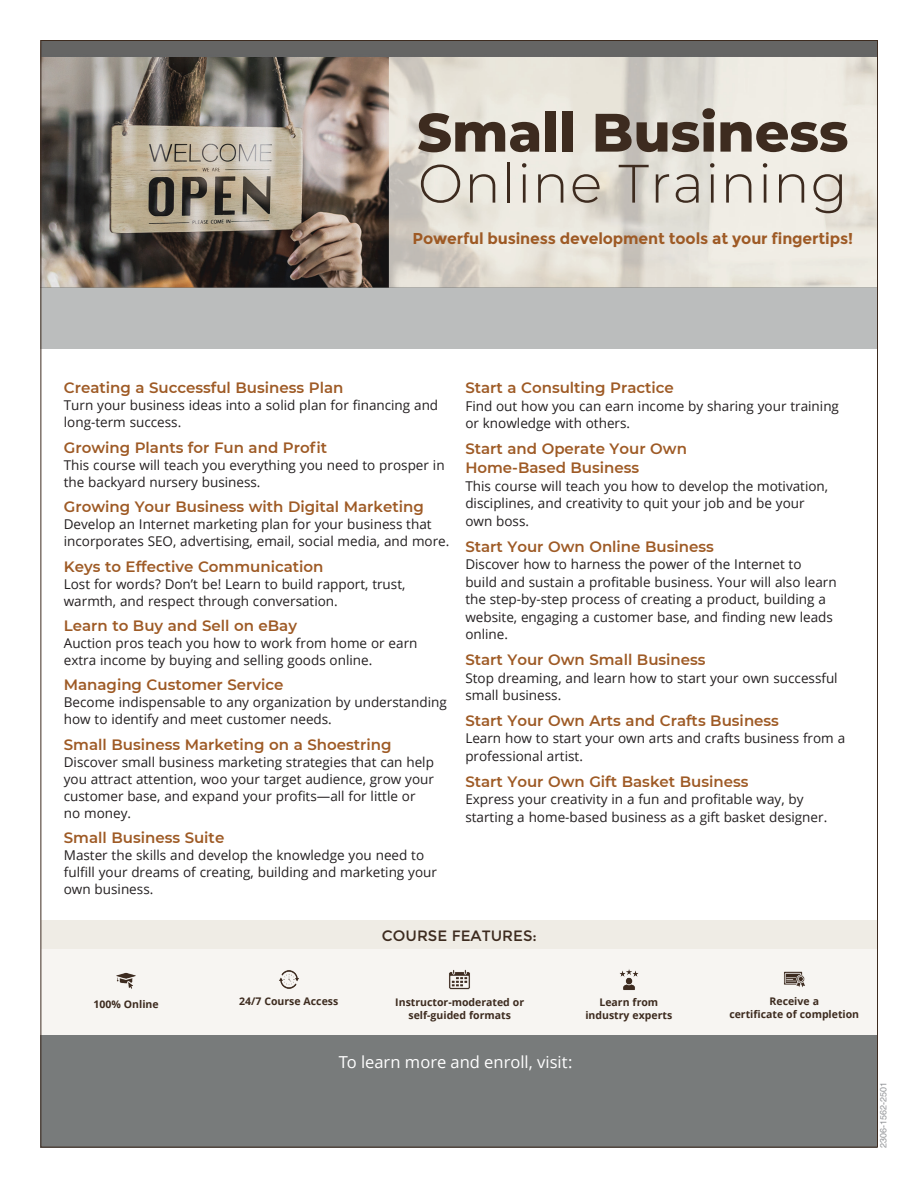
<style>
.page{position:relative;width:918px;height:1188px;background:#fff}
.page>*{position:absolute;margin:0;border:0;box-sizing:border-box;transform-origin:0 0}
.t1{font:300 54px "Montserrat";letter-spacing:.02em;color:#3d2b1f}
.t2{font:800 54px "Montserrat";color:#3d2b1f}
.t3{font:16.5px "Open Sans";color:#fff}
.t4{font:700 15.75px "Montserrat";letter-spacing:-.01em;color:#9e5a25}
.t5{font:600 15px/19.2px "Montserrat";color:#9e5a25}
.t6{font:15px "Montserrat";color:#3d2b1f}
.t7{font:13.5px/17px "Open Sans";color:#231f20}
.t8{font:700 10.5px/12.6px "Open Sans";color:#3d2b1f;text-align:center}
.t9{font:9px "Helvetica";color:#939598}
</style>
<div class="page">
<img style="left:42px;top:42px;width:834px;height:245px">
<div style="left:40px;top:287px;width:837px;height:62px;background:#bbbdbd"></div>
<div style="left:40px;top:1035px;width:838px;height:113px;background:#787b7b"></div>
<div style="left:41px;top:921px;width:837px;height:28px;background:#efece5"></div>
<div style="left:41px;top:949px;width:837px;height:86px;background:#f7f5f2"></div>
<img style="left:116px;top:972px;width:20px;height:17px">
<img style="left:449px;top:969px;width:21px;height:21px">
<img style="left:279px;top:970px;width:20px;height:19px">
<img style="left:619px;top:969px;width:20px;height:21px">
<img style="left:784px;top:971px;width:21px;height:16px">
<h1 class="t2" style="left:417px;top:93px;width:433px">Small Business</h1>
<h1 class="t1" style="left:418px;top:147px;width:431px">Online Training</h1>
<p class="t4" style="left:413px;top:229px;width:442px">Powerful business development tools at your fingertips!</p>
<p class="t5" style="left:64px;top:378px;width:281px">Creating a Successful Business Plan</p>
<p class="t7" style="left:64px;top:397px;width:376px">Turn your business ideas into a solid plan for financing and long-term success.</p>
<p class="t5" style="left:64px;top:437px;width:265px">Growing Plants for Fun and Profit</p>
<p class="t7" style="left:64px;top:456px;width:382px">This course will teach you everything you need to prosper in the backyard nursery business.</p>
<p class="t5" style="left:64px;top:497px;width:361px">Growing Your Business with Digital Marketing</p>
<p class="t7" style="left:64px;top:515px;width:387px">Develop an Internet marketing plan for your business that incorporates SEO, advertising, email, social media, and more.</p>
<p class="t5" style="left:64px;top:556px;width:261px">Keys to Effective Communication</p>
<p class="t7" style="left:64px;top:575px;width:343px">Lost for words? Don’t be! Learn to build rapport, trust, warmth, and respect through conversation.</p>
<p class="t5" style="left:64px;top:615px;width:235px">Learn to Buy and Sell on eBay</p>
<p class="t7" style="left:64px;top:634px;width:355px">Auction pros teach you how to work from home or earn extra income by buying and selling goods online.</p>
<p class="t5" style="left:64px;top:675px;width:221px">Managing Customer Service</p>
<p class="t7" style="left:64px;top:694px;width:384px">Become indispensable to any organization by understanding how to identify and meet customer needs.</p>
<p class="t5" style="left:64px;top:734px;width:329px">Small Business Marketing on a Shoestring</p>
<p class="t7" style="left:64px;top:753px;width:372px">Discover small business marketing strategies that can help you attract attention, woo your target audience, grow your customer base, and expand your profits—all for little or no money.</p>
<p class="t5" style="left:64px;top:828px;width:162px">Small Business Suite</p>
<p class="t7" style="left:64px;top:847px;width:375px">Master the skills and develop the knowledge you need to fulfill your dreams of creating, building and marketing your own business.</p>
<p class="t5" style="left:465px;top:378px;width:210px">Start a Consulting Practice</p>
<p class="t7" style="left:465px;top:397px;width:375px;line-height:17.4px">Find out how you can earn income by sharing your training or knowledge with others.</p>
<p class="t5" style="left:465px;top:439px;width:223px">Start and Operate Your Own<br>Home-Based Business</p>
<p class="t7" style="left:465px;top:477px;width:364px;line-height:17.4px">This course will teach you how to develop the motivation, disciplines, and creativity to quit your job and be your own boss.</p>
<p class="t5" style="left:465px;top:536px;width:250px">Start Your Own Online Business</p>
<p class="t7" style="left:465px;top:555px;width:373px;line-height:17.4px">Discover how to harness the power of the Internet to<br>build and sustain a profitable business. Your will also learn the step-by-step process of creating a product, building a website, engaging a customer base, and finding new leads online.</p>
<p class="t5" style="left:465px;top:649px;width:242px">Start Your Own Small Business</p>
<p class="t7" style="left:465px;top:669px;width:374px;line-height:17.4px">Stop dreaming, and learn how to start your own successful small business.</p>
<p class="t5" style="left:465px;top:710px;width:315px">Start Your Own Arts and Crafts Business</p>
<p class="t7" style="left:465px;top:729px;width:381px;line-height:17.4px">Learn how to start your own arts and crafts business from a professional artist.</p>
<p class="t5" style="left:465px;top:771px;width:285px">Start Your Own Gift Basket Business</p>
<p class="t7" style="left:465px;top:790px;width:363px;line-height:17.4px">Express your creativity in a fun and profitable way, by starting a home-based business as a gift basket designer.</p>
<p class="t6" style="left:382px;top:927px;width:157px">COURSE FEATURES:</p>
<p class="t8" style="left:239px;top:995px;width:101px">24/7 Course Access</p>
<p class="t8" style="left:585px;top:996px;width:88px">Learn from industry experts</p>
<p class="t8" style="left:729px;top:995px;width:131px">Receive a<br>certificate of completion</p>
<p class="t8" style="left:93px;top:997px;width:67px">100% Online</p>
<p class="t8" style="left:395px;top:996px;width:130px">Instructor-moderated or self-guided formats</p>
<p class="t3" style="left:339px;top:1051px;width:235px">To learn more and enroll, visit:</p>
<p class="t9" style="left:876px;top:1148px;width:68px;rotate:-90deg">2306-1562-2501</p>
</div>
